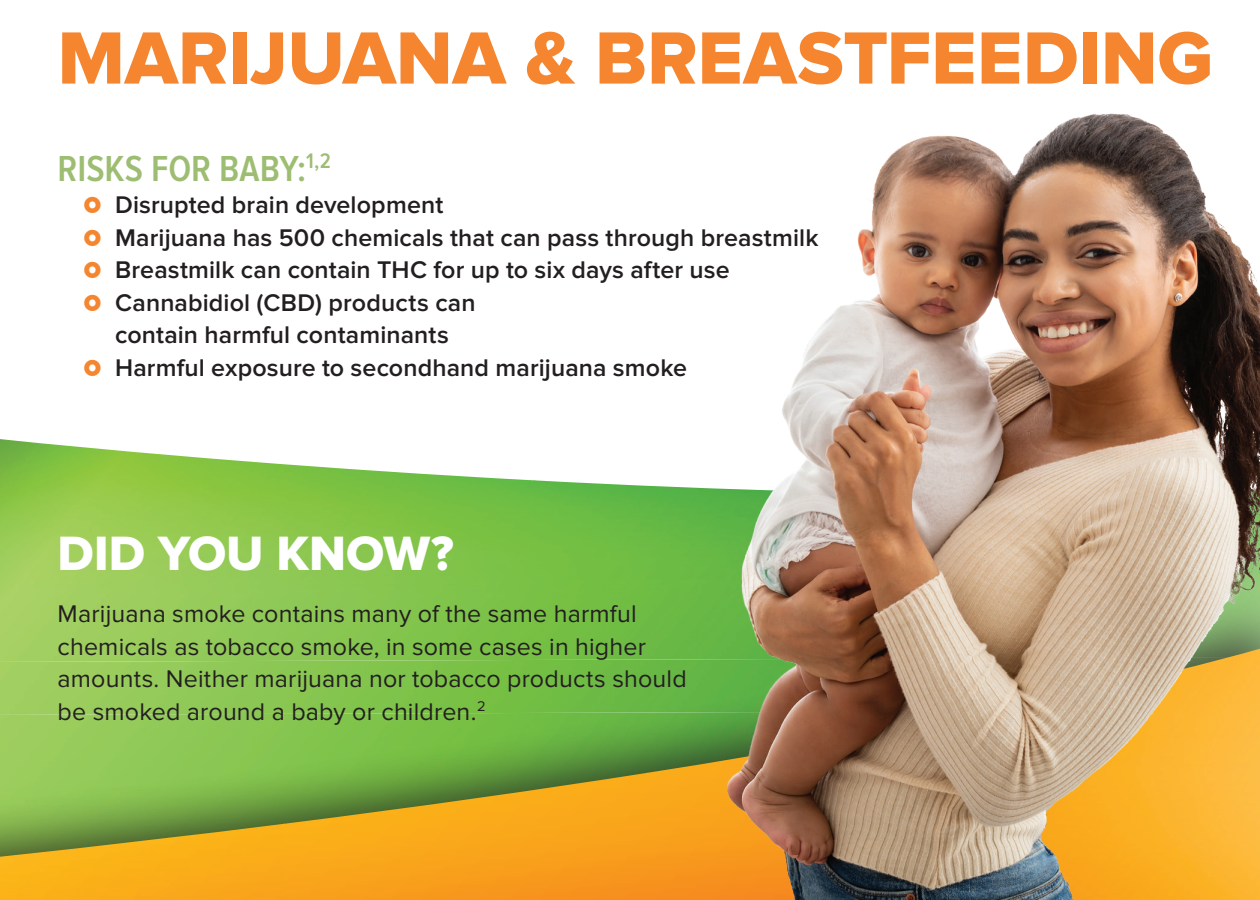
<style>
.page{position:relative;width:1260px;height:900px;background:#fff}
.page>*{position:absolute;margin:0;border:0;box-sizing:border-box;transform-origin:0 0}
.t1{font:76.75px "Proxima Nova Extrabld";letter-spacing:-.005em;color:#f5862f}
.t2{font:50px "Proxima Nova Extrabld";color:#fff}
.t3{font:600 37.5px "Proxima Nova Cond";color:#9dbd72}
.t4{font:600 25px/32.5px "Proxima Nova";letter-spacing:.005em;color:#231f20}
.t5{font:25px/32.5px "Proxima Nova";letter-spacing:.005em;color:#231f20}
</style>
<div class="page">
<img style="left:0;top:439px;width:252px;height:147px">
<img style="left:251px;top:462px;width:283px;height:124px">
<img style="left:534px;top:480px;width:181px;height:106px">
<div style="left:0;top:586px;width:1260px;height:314px;background:#231f20;opacity:.75"></div>
<img style="left:0;top:824px;width:283px;height:76px">
<img style="left:283px;top:773px;width:364px;height:127px">
<img style="left:647px;top:707px;width:68px;height:193px">
<img style="left:715px;top:113px;width:545px;height:787px">
<h1 class="t1" style="left:58px;top:14px;width:1157px">MARIJUANA &amp; BREASTFEEDING</h1>
<h3 class="t3" style="left:58px;top:147px;width:275px">RISKS FOR BABY:<sup>1,2</sup></h3>
<p class="t4" style="left:115px;top:189px;width:705px">Disrupted brain development<br>Marijuana has 500 chemicals that can pass through breastmilk Breastmilk can contain THC for up to six days after use Cannabidiol (CBD) products can<br>contain harmful contaminants<br>Harmful exposure to secondhand marijuana smoke</p>
<h2 class="t2" style="left:58px;top:524px;width:398px">DID YOU KNOW?</h2>
<p class="t5" style="left:58px;top:598px;width:631px">Marijuana smoke contains many of the same harmful chemicals as tobacco smoke, in some cases in higher amounts. Neither marijuana nor tobacco products should be smoked around a baby or children.<sup>2</sup></p>
</div>
